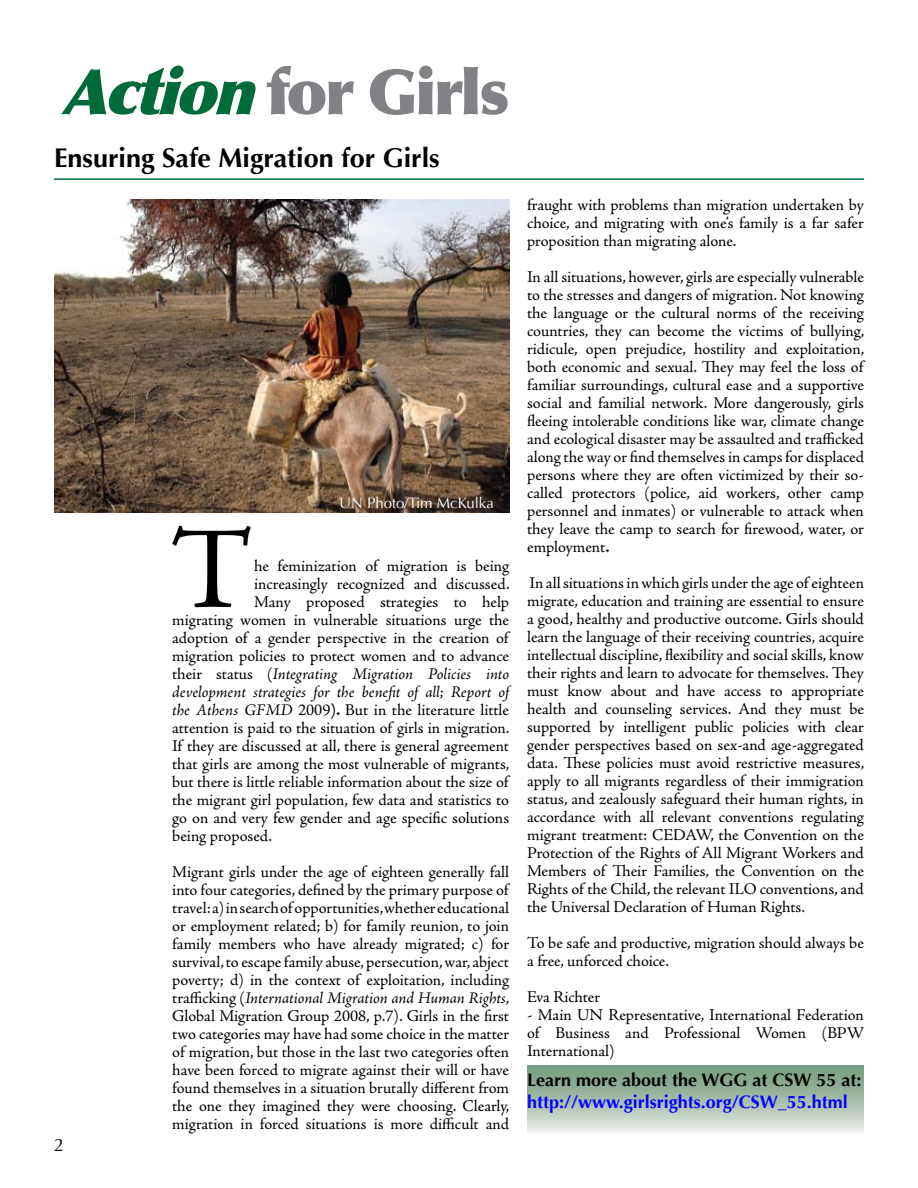
<style>
.page{position:relative;width:918px;height:1188px;background:#fff}
.page>*{position:absolute;margin:0;border:0;box-sizing:border-box;transform-origin:0 0}
.t1{font:117.15px "Adobe Jenson Pro";color:#000}
.t2{font:900 63px "Optima";letter-spacing:-.04em;color:#808285}
.t3{font:700 27px "Optima";color:#000}
.t4{font:700 18px "Optima";color:#00f}
.t5{font:700 18px "Optima";color:#000}
.t6{font:18px "Optima";color:#000}
.t7{font:16.5px/18px "Adobe Jenson Pro";letter-spacing:-.005em;color:#000;text-align:justify}
.t8{font:italic 16.5px "Adobe Jenson Pro";letter-spacing:-.005em;color:#000}
.t9{font:15px "Optima";color:#fff}
.s1{font-style:italic;color:#006b3a}
.s2{font-style:normal}
.s3{font-style:italic}
.s4{font-weight:700}
</style>
<div class="page">
<hr style="left:54px;top:178px;width:810px;height:2px;background:#006b3a">
<img style="left:54px;top:200px;width:455px;height:313px">
<div style="left:527px;top:1065px;width:337px;height:69px;background:linear-gradient(to bottom,#6b9676,#e9ebe7)"></div>
<h2 class="t2" style="left:61px;top:54px;width:449px"><span class="s1">Action</span>for Girls</h2>
<h3 class="t3" style="left:54px;top:143px;width:387px">Ensuring Safe Migration for Girls</h3>
<p class="t9" style="left:340px;top:494px;width:156px">UN Photo/Tim McKulka</p>
<p class="t6" style="left:54px;top:1134px;width:12px">2</p>
<h1 class="t1" style="left:171px;top:504px;width:85px">T</h1>
<p class="t7" style="left:254px;top:557px;width:257px">he feminization of migration is being</p>
<p class="t7" style="left:254px;top:575px;width:257px">increasingly recognized and discussed.</p>
<p class="t7" style="left:254px;top:593px;width:257px">Many proposed strategies to help</p>
<p class="t7" style="left:172px;top:611px;width:338px">migrating women in vulnerable situations urge the</p>
<p class="t7" style="left:172px;top:629px;width:338px">adoption of a gender perspective in the creation of</p>
<p class="t7" style="left:172px;top:647px;width:338px">migration policies to protect women and to advance</p>
<p class="t8" style="left:172px;top:664px;width:338px"><span class="s2">their status (</span>Integrating Migration Policies into</p>
<p class="t8" style="left:172px;top:682px;width:338px">development strategies for the benefit of all; Report of</p>
<p class="t7" style="left:172px;top:701px;width:338px"><span class="s3">the Athens GFMD</span> 2009<span class="s4">).</span> But in the literature little</p>
<p class="t7" style="left:172px;top:719px;width:339px">attention is paid to the situation of girls in migration.</p>
<p class="t7" style="left:172px;top:737px;width:338px">If they are discussed at all, there is general agreement</p>
<p class="t7" style="left:172px;top:755px;width:339px">that girls are among the most vulnerable of migrants,</p>
<p class="t7" style="left:172px;top:773px;width:338px">but there is little reliable information about the size of</p>
<p class="t7" style="left:172px;top:791px;width:338px">the migrant girl population, few data and statistics to</p>
<p class="t7" style="left:172px;top:809px;width:338px">go on and very few gender and age specific solutions</p>
<p class="t7" style="left:172px;top:827px;width:101px">being proposed.</p>
<p class="t7" style="left:172px;top:863px;width:339px">Migrant girls under the age of eighteen generally fall into four categories, defined by the primary purpose of travel: a) in search of opportunities, whether educational or employment related; b) for family reunion, to join family members who have already migrated; c) for survival, to escape family abuse, persecution, war, abject poverty; d) in the context of exploitation, including trafficking (<span class="s3">International Migration and Human Rights</span>, Global Migration Group 2008, p.7). Girls in the first two categories may have had some choice in the matter of migration, but those in the last two categories often have been forced to migrate against their will or have found themselves in a situation brutally different from the one they imagined they were choosing. Clearly, migration in forced situations is more difficult and</p>
<p class="t7" style="left:527px;top:196px;width:338px">fraught with problems than migration undertaken by choice, and migrating with one’s family is a far safer proposition than migrating alone.</p>
<p class="t7" style="left:527px;top:268px;width:339px">In all situations, however, girls are especially vulnerable to the stresses and dangers of migration. Not knowing the language or the cultural norms of the receiving countries, they can become the victims of bullying, ridicule, open prejudice, hostility and exploitation, both economic and sexual. They may feel the loss of familiar surroundings, cultural ease and a supportive social and familial network. More dangerously, girls fleeing intolerable conditions like war, climate change and ecological disaster may be assaulted and trafficked along the way or find themselves in camps for displaced persons where they are often victimized by their so&shy;called protectors (police, aid workers, other camp personnel and inmates) or vulnerable to attack when they leave the camp to search for firewood, water, or employment<span class="s4">.</span></p>
<p class="t7" style="left:527px;top:574px;width:339px">In all situations in which girls under the age of eighteen migrate, education and training are essential to ensure a good, healthy and productive outcome. Girls should learn the language of their receiving countries, acquire intellectual discipline, flexibility and social skills, know their rights and learn to advocate for themselves. They must know about and have access to appropriate health and counseling services. And they must be supported by intelligent public policies with clear gender perspectives based on sex-and age-aggregated data. These policies must avoid restrictive measures, apply to all migrants regardless of their immigration status, and zealously safeguard their human rights, in accordance with all relevant conventions regulating migrant treatment: CEDAW, the Convention on the Protection of the Rights of All Migrant Workers and Members of Their Families, the Convention on the Rights of the Child, the relevant ILO conventions, and the Universal Declaration of Human Rights.</p>
<p class="t7" style="left:527px;top:934px;width:338px">To be safe and productive, migration should always be a free, unforced choice.</p>
<p class="t7" style="left:527px;top:988px;width:75px">Eva Richter</p>
<p class="t7" style="left:527px;top:1006px;width:338px">- Main UN Representative, International Federation of Business and Professional Women (BPW International)</p>
<p class="t5" style="left:527px;top:1070px;width:336px">Learn more about the WGG at CSW 55 at:</p>
<p class="t4" style="left:527px;top:1091px;width:322px">http://www.girlsrights.org/CSW_55.html</p>
</div>
